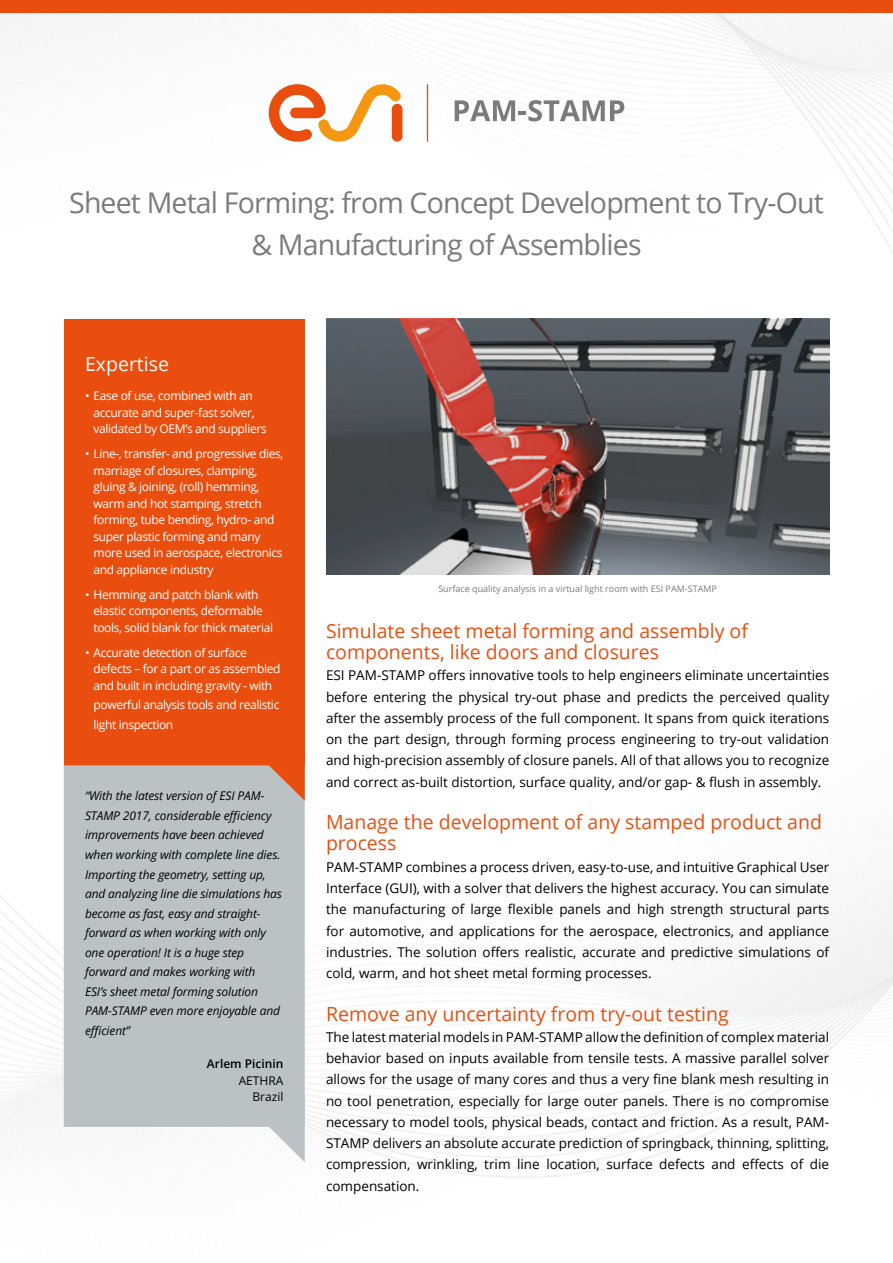
<style>
.page{position:relative;width:893px;height:1263px;background:#fff}
.page>*{position:absolute;margin:0;border:0;box-sizing:border-box;transform-origin:0 0}
.t1{font:28.5px/42.5px "Open Sans";letter-spacing:-.03em;color:#7c7b7b;text-align:center}
.t2{font:19.5px/21.3px "Open Sans";color:#e94e0f}
.t3{font:19.5px "Open Sans";color:#fff}
.t4{font:13.5px/21.3px "Open Sans";color:#000;text-align:justify}
.t5{font:12px/16.5px "Open Sans";letter-spacing:-.03em;color:#fff}
.t6{font:italic 12px/19.5px "Open Sans";letter-spacing:-.01em;color:#000}
.t7{font:600 12px "Open Sans";color:#000}
.t8{font:12px/16.5px "Open Sans";color:#000;text-align:right}
.t9{font:9px "Open Sans";color:#7c7b7b}
</style>
<div class="page">
<img style="left:0;top:13px;width:893px;height:1165px">
<hr style="left:427px;top:84px;width:1px;height:58px;background:#e94e0f">
<div style="left:392px;top:104px;width:10px;height:38px;background:#e94e0f;border-radius:5px"></div>
<svg style="left:269px;top:82px;width:132px;height:64px"></svg>
<svg style="left:455px;top:100px;width:169px;height:21px"></svg>
<img style="left:326px;top:319px;width:503px;height:255px">
<svg style="left:233px;top:1127px;width:72px;height:35px"></svg>
<div style="left:64px;top:319px;width:241px;height:446px;background:#e94e0f"></div>
<div style="left:64px;top:765px;width:241px;height:362px;background:#bbc2c6"></div>
<svg style="left:233px;top:765px;width:72px;height:36px;background:#c6a497"></svg>
<div style="left:0;top:0;width:893px;height:13px;background:#e94e0f"></div>
<h1 class="t1" style="left:69px;top:180px;width:756px">Sheet Metal Forming: from Concept Development to Try-Out &amp; Manufacturing of Assemblies</h1>
<h2 class="t3" style="left:85px;top:350px;width:85px">Expertise</h2>
<p class="t5" style="left:94px;top:387px;width:175px;text-indent:-9px">• Ease of use, combined with an accurate and super-fast solver, validated by OEM’s and suppliers</p>
<p class="t5" style="left:94px;top:445px;width:191px;text-indent:-9px">• Line-, transfer- and progressive dies, marriage of closures, clamping, gluing &amp; joining, (roll) hemming, warm and hot stamping, stretch forming, tube bending, hydro- and super plastic forming and many more used in aerospace, electronics and appliance industry</p>
<p class="t5" style="left:94px;top:586px;width:181px;text-indent:-9px">• Hemming and patch blank with elastic components, deformable tools, solid blank for thick material</p>
<p class="t5" style="left:94px;top:644px;width:188px;text-indent:-9px">• Accurate detection of surface defects – for a part or as assembled and built in including gravity - with</p>
<p class="t5" style="left:94px;top:695px;width:187px;line-height:19.5px">powerful analysis tools and realistic light inspection</p>
<p class="t6" style="left:85px;top:786px;width:198px">“With the latest version of ESI PAM-STAMP 2017, considerable efficiency improvements have been achieved when working with complete line dies.<br>Importing the geometry, setting up, and analyzing line die simulations has become as fast, easy and straight&shy;forward as when working with only one operation! It is a huge step forward and makes working with<br>ESI’s sheet metal forming solution PAM-STAMP even more enjoyable and efficient”</p>
<p class="t7" style="left:207px;top:1055px;width:78px">Arlem Picinin</p>
<p class="t8" style="left:239px;top:1071px;width:46px">AETHRA<br>Brazil</p>
<p class="t9" style="left:438px;top:582px;width:280px">Surface quality analysis in a virtual light room with ESI PAM-STAMP</p>
<h2 class="t2" style="left:326px;top:620px;width:423px">Simulate sheet metal forming and assembly of components, like doors and closures</h2>
<p class="t4" style="left:326px;top:664px;width:505px">ESI PAM-STAMP offers innovative tools to help engineers eliminate uncertainties before entering the physical try-out phase and predicts the perceived quality after the assembly process of the full component. It spans from quick iterations on the part design, through forming process engineering to try-out validation and high-precision assembly of closure panels. All of that allows you to recognize and correct as-built distortion, surface quality, and/or gap- &amp; flush in assembly.</p>
<h2 class="t2" style="left:326px;top:811px;width:497px">Manage the development of any stamped product and process</h2>
<p class="t4" style="left:326px;top:856px;width:505px">PAM-STAMP combines a process driven, easy-to-use, and intuitive Graphical User Interface (GUI), with a solver that delivers the highest accuracy. You can simulate the manufacturing of large flexible panels and high strength structural parts for automotive, and applications for the aerospace, electronics, and appliance industries. The solution offers realistic, accurate and predictive simulations of cold, warm, and hot sheet metal forming processes.</p>
<h2 class="t2" style="left:326px;top:1002px;width:404px">Remove any uncertainty from try-out testing</h2>
<p class="t4" style="left:326px;top:1026px;width:505px">The latest material models in PAM-STAMP allow the definition of complex material behavior based on inputs available from tensile tests. A massive parallel solver allows for the usage of many cores and thus a very fine blank mesh resulting in no tool penetration, especially for large outer panels. There is no compromise necessary to model tools, physical beads, contact and friction. As a result, PAM-STAMP delivers an absolute accurate prediction of springback, thinning, splitting, compression, wrinkling, trim line location, surface defects and effects of die compensation.</p>
</div>
